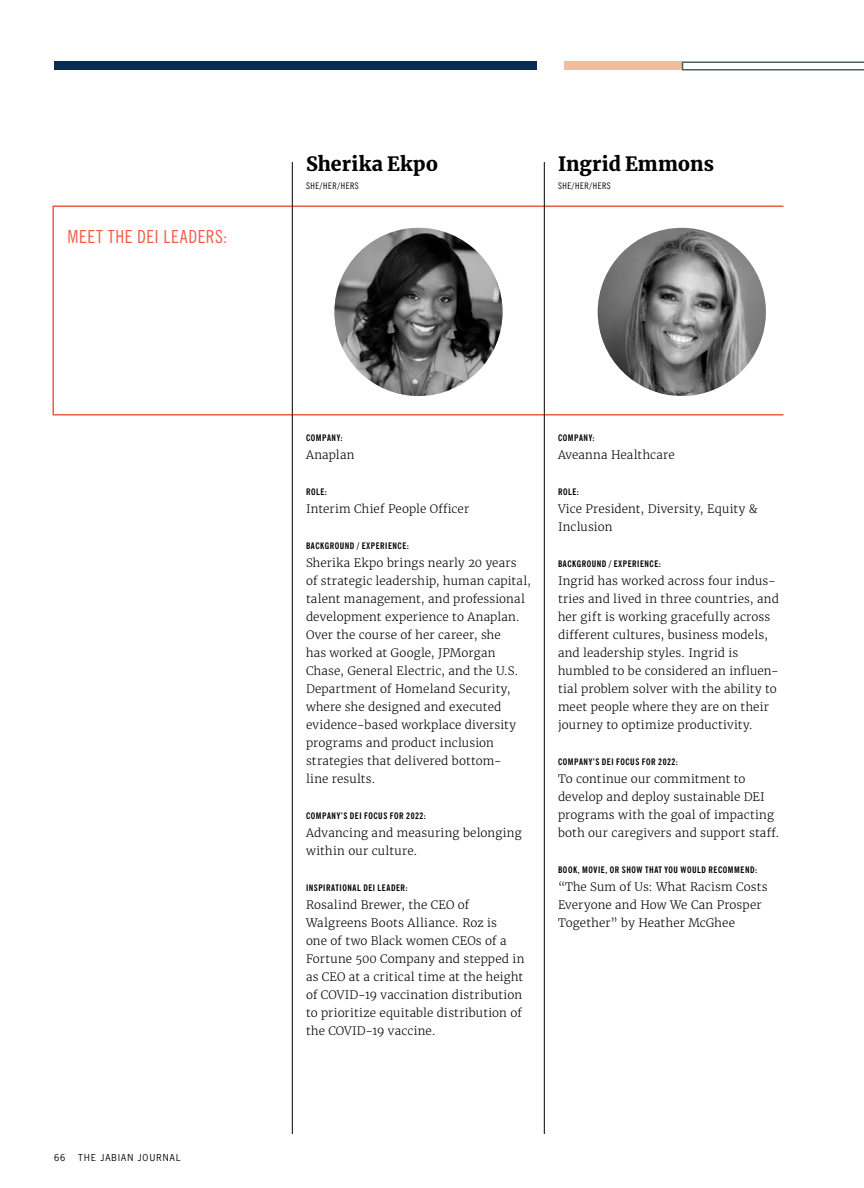
<style>
.page{position:relative;width:864px;height:1188px;background:#fff}
.page>*{position:absolute;margin:0;border:0;box-sizing:border-box;transform-origin:0 0}
.t1{font:900 19.5px "Merriweather";letter-spacing:.005em;color:#000}
.t2{font:condensed 18px "News Gothic BT";letter-spacing:.04em;color:#ef5a42}
.t3{font:300 11.7px/18px "Merriweather";letter-spacing:.01em;color:#000}
.t4{font:700 condensed 9px "News Gothic BT";letter-spacing:.06em;color:#000}
.t5{font:condensed 9px "News Gothic BT";letter-spacing:.06em;color:#000}
.t6{font:9px "News Gothic Std";letter-spacing:.135em;color:#000}
</style>
<div class="page">
<svg style="left:52px;top:205px;width:732px;height:211px"></svg>
<img style="left:334px;top:228px;width:169px;height:168px;border-radius:84px">
<img style="left:598px;top:228px;width:168px;height:168px;border-radius:84px">
<hr style="left:544px;top:162px;width:1px;height:972px;background:#000">
<hr style="left:292px;top:162px;width:1px;height:972px;background:#000">
<div style="left:54px;top:62px;width:483px;height:8px;background:#0b2c4f"></div>
<div style="left:565px;top:62px;width:117px;height:8px;background:#efbea0"></div>
<svg style="left:682px;top:62px;width:182px;height:8px"></svg>
<h2 class="t2" style="left:68px;top:226px;width:161px">MEET THE DEI LEADERS:</h2>
<p class="t6" style="left:54px;top:1152px;width:13px">66</p>
<p class="t6" style="left:78px;top:1152px;width:104px">THE JABIAN JOURNAL</p>
<h1 class="t1" style="left:306px;top:150px;width:134px">Sherika Ekpo</h1>
<p class="t5" style="left:306px;top:180px;width:54px">SHE/HER/HERS</p>
<h1 class="t1" style="left:558px;top:150px;width:158px">Ingrid Emmons</h1>
<p class="t5" style="left:558px;top:180px;width:54px">SHE/HER/HERS</p>
<p class="t4" style="left:306px;top:432px;width:38px">COMPANY:</p>
<p class="t3" style="left:306px;top:446px;width:50px">Anaplan</p>
<p class="t4" style="left:306px;top:486px;width:23px">ROLE:</p>
<p class="t3" style="left:306px;top:500px;width:165px">Interim Chief People Officer</p>
<p class="t4" style="left:306px;top:540px;width:104px">BACKGROUND / EXPERIENCE:</p>
<p class="t3" style="left:306px;top:554px;width:226px">Sherika Ekpo brings nearly 20 years of strategic leadership, human capital, talent management, and professional development experience to Anaplan.<br>Over the course of her career, she<br>has worked at Google, JPMorgan Chase, General Electric, and the U.S.<br>Department of Homeland Security, where she designed and executed evidence-based workplace diversity programs and product inclusion strategies that delivered bottom-<br>line results.</p>
<p class="t4" style="left:306px;top:810px;width:121px">COMPANY’S DEI FOCUS FOR 2022:</p>
<p class="t3" style="left:306px;top:824px;width:217px">Advancing and measuring belonging within our culture.</p>
<p class="t4" style="left:306px;top:882px;width:103px">INSPIRATIONAL DEI LEADER:</p>
<p class="t3" style="left:306px;top:896px;width:220px">Rosalind Brewer, the CEO of<br>Walgreens Boots Alliance. Roz is<br>one of two Black women CEOs of a<br>Fortune 500 Company and stepped in as CEO at a critical time at the height of COVID-19 vaccination distribution to prioritize equitable distribution of the COVID-19 vaccine.</p>
<p class="t4" style="left:558px;top:432px;width:38px">COMPANY:</p>
<p class="t3" style="left:558px;top:446px;width:118px">Aveanna Healthcare</p>
<p class="t4" style="left:558px;top:486px;width:23px">ROLE:</p>
<p class="t3" style="left:558px;top:500px;width:201px">Vice President, Diversity, Equity &amp;<br>Inclusion</p>
<p class="t4" style="left:558px;top:558px;width:104px">BACKGROUND / EXPERIENCE:</p>
<p class="t3" style="left:558px;top:572px;width:222px">Ingrid has worked across four indus&shy;tries and lived in three countries, and her gift is working gracefully across different cultures, business models, and leadership styles. Ingrid is humbled to be considered an influen&shy;tial problem solver with the ability to meet people where they are on their journey to optimize productivity.</p>
<p class="t4" style="left:558px;top:756px;width:121px">COMPANY’S DEI FOCUS FOR 2022:</p>
<p class="t3" style="left:558px;top:770px;width:223px">To continue our commitment to develop and deploy sustainable DEI programs with the goal of impacting both our caregivers and support staff.</p>
<p class="t4" style="left:558px;top:864px;width:201px">BOOK, MOVIE, OR SHOW THAT YOU WOULD RECOMMEND:</p>
<p class="t3" style="left:558px;top:878px;width:211px">“The Sum of Us: What Racism Costs<br>Everyone and How We Can Prosper<br>Together” by Heather McGhee</p>
</div>
